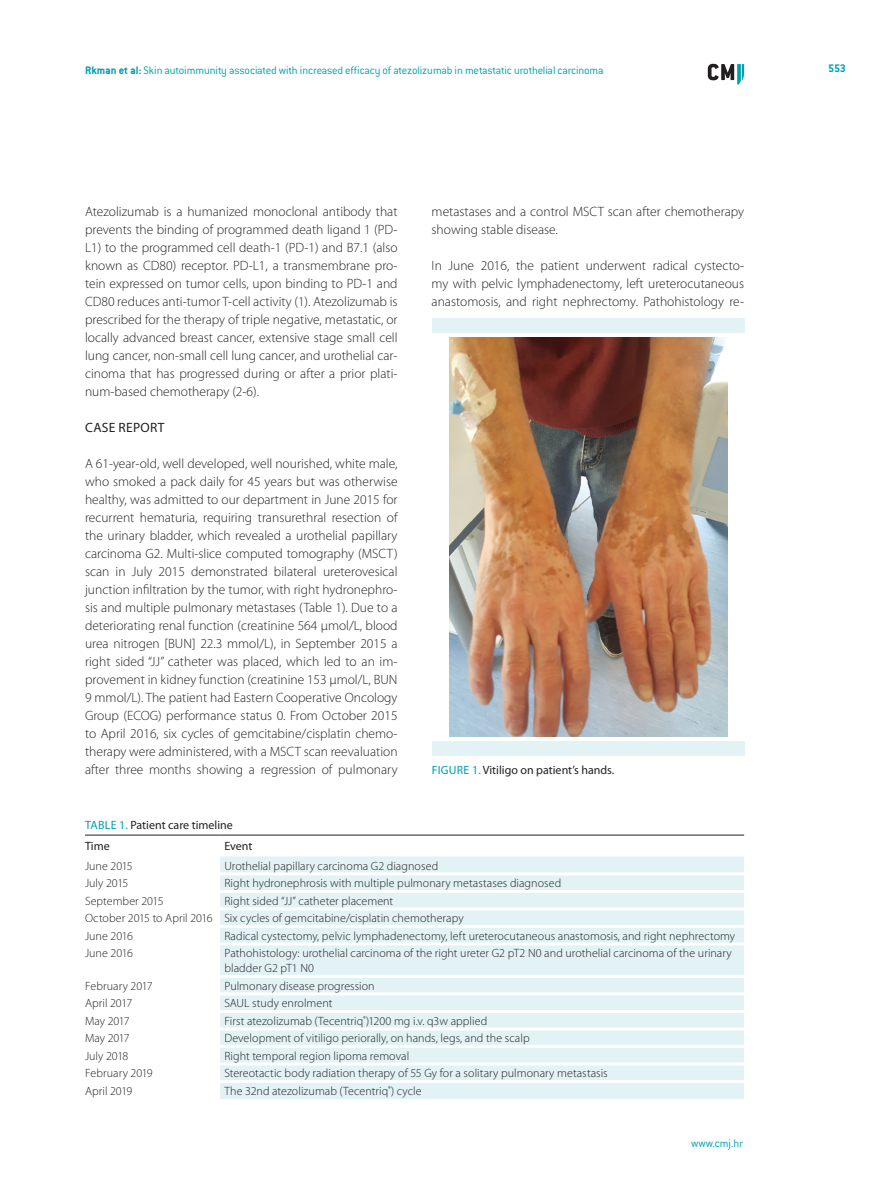
<style>
.page{position:relative;width:893px;height:1191px;background:#fff}
.page>*{position:absolute;margin:0;border:0;box-sizing:border-box;transform-origin:0 0}
.CMJ_-__body{font:300 13.5px/18px "Myriad Pro";color:#231f20;text-align:justify}
.CMJ_-_N2{font:13.5px "Myriad Pro";letter-spacing:.02em;color:#231f20}
.CMJ_-_table{font:300 12px/15px "Myriad Pro";letter-spacing:.005em;color:#231f20}
.H_desni_-_running{font:300 12px "ITC Conduit LTCE";letter-spacing:-.015em;color:#009fb4}
.CMJ_-_table_title_he{font:12px "Myriad Pro";color:#231f20}
.www_cmj_hr_na_master{font:300 12px "ITC Conduit LTCE";color:#009fb4}
.paginacija_desno{font:700 12px "ITC Conduit LTCE";color:#009fb4}
.s1{font-weight:700}
.s2{color:#009fb4}
</style>
<div class="page">
<svg style="left:708px;top:64px;width:36px;height:21px"></svg>
<div style="left:220px;top:856px;width:524px;height:243px;background:#e2f2f5"></div>
<hr style="left:220px;top:872px;width:524px;height:3px;background:#fff">
<hr style="left:220px;top:890px;width:524px;height:3px;background:#fff">
<hr style="left:220px;top:907px;width:524px;height:3px;background:#fff">
<hr style="left:220px;top:925px;width:524px;height:3px;background:#fff">
<hr style="left:220px;top:942px;width:524px;height:3px;background:#fff">
<hr style="left:220px;top:975px;width:524px;height:3px;background:#fff">
<hr style="left:220px;top:992px;width:524px;height:3px;background:#fff">
<hr style="left:220px;top:1010px;width:524px;height:3px;background:#fff">
<hr style="left:220px;top:1027px;width:524px;height:3px;background:#fff">
<hr style="left:220px;top:1045px;width:524px;height:3px;background:#fff">
<hr style="left:220px;top:1062px;width:524px;height:3px;background:#fff">
<hr style="left:220px;top:1080px;width:524px;height:3px;background:#fff">
<hr style="left:85px;top:835px;width:135px;height:1px;background:#231f20">
<hr style="left:220px;top:835px;width:524px;height:1px;background:#231f20">
<img style="left:450px;top:338px;width:277px;height:398px">
<div style="left:432px;top:741px;width:312px;height:15px;background:#e2f2f5"></div>
<div style="left:432px;top:318px;width:312px;height:15px;background:#e2f2f5"></div>
<p class="H_desni_-_running" style="left:85px;top:63px;width:520px"><span class="s1">Rkman et al:</span> Skin autoimmunity associated with increased efficacy of atezolizumab in metastatic urothelial carcinoma</p>
<p class="paginacija_desno" style="left:828px;top:61px;width:19px">553</p>
<p class="CMJ_-__body" style="left:85px;top:202px;width:314px">Atezolizumab is a humanized monoclonal antibody that prevents the binding of programmed death ligand 1 (PD-L1) to the programmed cell death-1 (PD-1) and B7.1 (also known as CD80) receptor. PD-L1, a transmembrane pro&shy;tein expressed on tumor cells, upon binding to PD-1 and CD80 reduces anti-tumor T-cell activity (1). Atezolizumab is prescribed for the therapy of triple negative, metastatic, or locally advanced breast cancer, extensive stage small cell lung cancer, non-small cell lung cancer, and urothelial car&shy;cinoma that has progressed during or after a prior plati&shy;num-based chemotherapy (2-6).</p>
<p class="CMJ_-_N2" style="left:85px;top:419px;width:81px">Case report</p>
<p class="CMJ_-__body" style="left:85px;top:454px;width:314px">A 61-year-old, well developed, well nourished, white male, who smoked a pack daily for 45 years but was otherwise healthy, was admitted to our department in June 2015 for recurrent hematuria, requiring transurethral resection of the urinary bladder, which revealed a urothelial papillary carcinoma G2. Multi-slice computed tomography (MSCT) scan in July 2015 demonstrated bilateral ureterovesical junction infiltration by the tumor, with right hydronephro&shy;sis and multiple pulmonary metastases (Table 1). Due to a deteriorating renal function (creatinine 564 µmol/L, blood urea nitrogen [BUN] 22.3 mmol/L), in September 2015 a right sided “JJ” catheter was placed, which led to an im&shy;provement in kidney function (creatinine 153 µmol/L, BUN 9 mmol/L). The patient had Eastern Cooperative Oncology Group (ECOG) performance status 0. From October 2015 to April 2016, six cycles of gemcitabine/cisplatin chemo&shy;therapy were administered, with a MSCT scan reevaluation after three months showing a regression of pulmonary</p>
<p class="CMJ_-__body" style="left:432px;top:202px;width:314px">metastases and a control MSCT scan after chemotherapy showing stable disease.</p>
<p class="CMJ_-__body" style="left:432px;top:256px;width:314px">In June 2016, the patient underwent radical cystecto&shy;my with pelvic lymphadenectomy, left ureterocutaneous anastomosis, and right nephrectomy. Pathohistology re-</p>
<p class="CMJ_-_table_title_he" style="left:432px;top:762px;width:184px"><span class="s2">Figure 1.</span> Vitiligo on patient’s hands.</p>
<p class="CMJ_-_table_title_he" style="left:85px;top:817px;width:149px"><span class="s2">Table 1.</span> Patient care timeline</p>
<p class="CMJ_-_table_title_he" style="left:85px;top:839px;width:26px">Time</p>
<p class="CMJ_-_table_title_he" style="left:224px;top:839px;width:30px">Event</p>
<p class="CMJ_-_table" style="left:85px;top:858px;width:49px">June 2015</p>
<p class="CMJ_-_table" style="left:224px;top:858px;width:215px">Urothelial papillary carcinoma G2 diagnosed</p>
<p class="CMJ_-_table" style="left:85px;top:875px;width:45px">July 2015</p>
<p class="CMJ_-_table" style="left:224px;top:875px;width:338px">Right hydronephrosis with multiple pulmonary metastases diagnosed</p>
<p class="CMJ_-_table" style="left:85px;top:893px;width:80px">September 2015</p>
<p class="CMJ_-_table" style="left:224px;top:893px;width:170px">Right sided “JJ” catheter placement</p>
<p class="CMJ_-_table" style="left:85px;top:910px;width:129px">October 2015 to April 2016</p>
<p class="CMJ_-_table" style="left:224px;top:910px;width:241px">Six cycles of gemcitabine/cisplatin chemotherapy</p>
<p class="CMJ_-_table" style="left:85px;top:928px;width:49px">June 2016</p>
<p class="CMJ_-_table" style="left:224px;top:928px;width:512px">Radical cystectomy, pelvic lymphadenectomy, left ureterocutaneous anastomosis, and right nephrectomy</p>
<p class="CMJ_-_table" style="left:85px;top:945px;width:49px">June 2016</p>
<p class="CMJ_-_table" style="left:224px;top:945px;width:509px">Pathohistology: urothelial carcinoma of the right ureter G2 pT2 N0 and urothelial carcinoma of the urinary bladder G2 pT1 N0</p>
<p class="CMJ_-_table" style="left:85px;top:978px;width:69px">February 2017</p>
<p class="CMJ_-_table" style="left:224px;top:978px;width:152px">Pulmonary disease progression</p>
<p class="CMJ_-_table" style="left:85px;top:995px;width:49px">April 2017</p>
<p class="CMJ_-_table" style="left:224px;top:995px;width:110px">SAUL study enrolment</p>
<p class="CMJ_-_table" style="left:85px;top:1013px;width:46px">May 2017</p>
<p class="CMJ_-_table" style="left:224px;top:1013px;width:264px">First atezolizumab (Tecentriq<sup>®</sup>)1200 mg i.v. q3w applied</p>
<p class="CMJ_-_table" style="left:85px;top:1030px;width:46px">May 2017</p>
<p class="CMJ_-_table" style="left:224px;top:1030px;width:307px">Development of vitiligo periorally, on hands, legs, and the scalp</p>
<p class="CMJ_-_table" style="left:85px;top:1048px;width:45px">July 2018</p>
<p class="CMJ_-_table" style="left:224px;top:1048px;width:186px">Right temporal region lipoma removal</p>
<p class="CMJ_-_table" style="left:85px;top:1065px;width:69px">February 2019</p>
<p class="CMJ_-_table" style="left:224px;top:1065px;width:385px">Stereotactic body radiation therapy of 55 Gy for a solitary pulmonary metastasis</p>
<p class="CMJ_-_table" style="left:85px;top:1083px;width:49px">April 2019</p>
<p class="CMJ_-_table" style="left:224px;top:1083px;width:199px">The 32nd atezolizumab (Tecentriq<sup>®</sup>) cycle</p>
<p class="www_cmj_hr_na_master" style="left:691px;top:1136px;width:54px">www.cmj.hr</p>
</div>
